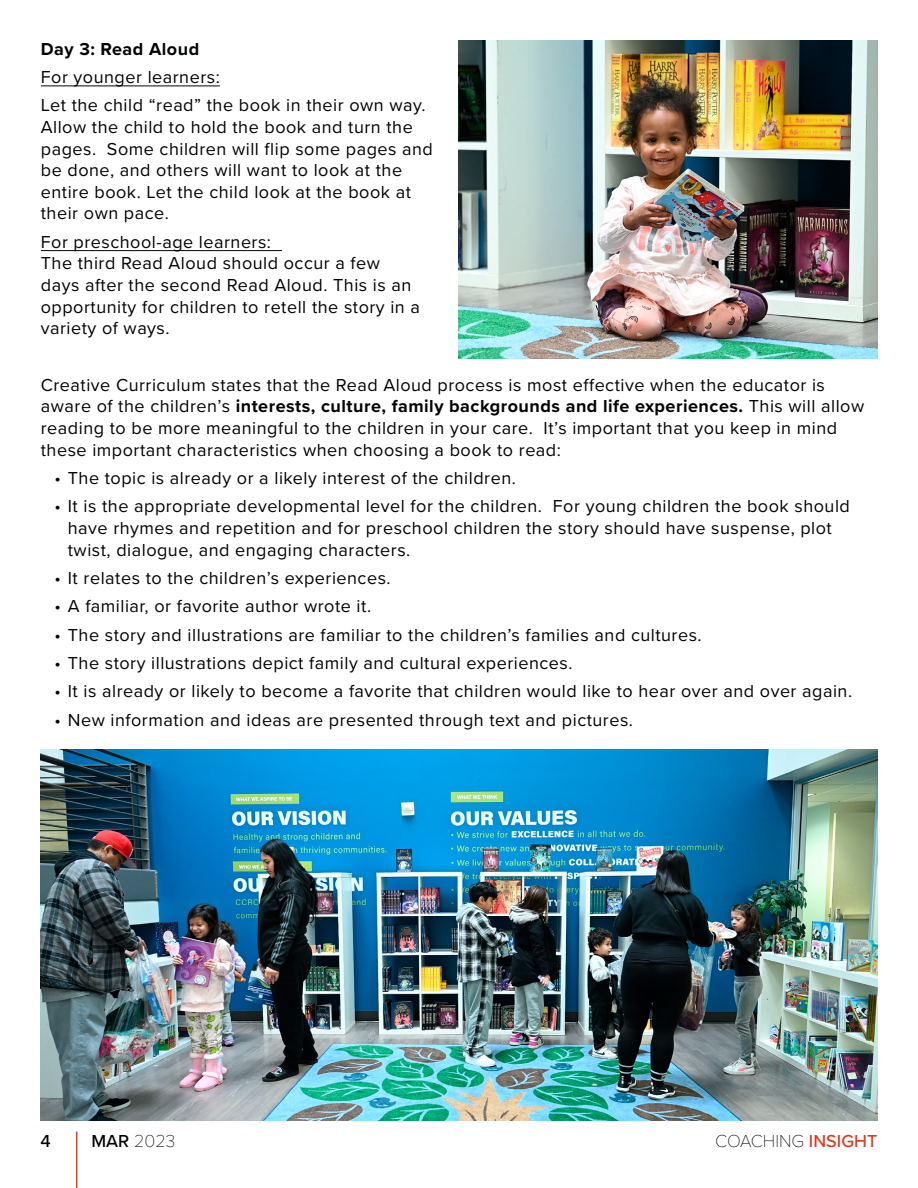
<style>
.page{position:relative;width:918px;height:1188px;background:#fff}
.page>*{position:absolute;margin:0;border:0;box-sizing:border-box;transform-origin:0 0}
.t1{font:18px/21.6px "Proxima Nova";letter-spacing:.03em;color:#030404}
.t2{font:100 18px "Proxima Nova T";color:#000}
.t3{font:700 18px "Proxima Nova";letter-spacing:.03em;color:#030404}
.t4{font:500 18px "Proxima Nova";color:#000}
.s1{font-weight:700}
.s2{font-family:"Proxima Nova";font-weight:500}
.s3{font-family:"Proxima Nova";font-weight:500;color:#df391f}
</style>
<div class="page">
<hr style="left:41px;top:85px;width:179px;height:1px;background:#030404">
<hr style="left:41px;top:250px;width:241px;height:1px;background:#030404">
<img style="left:459px;top:41px;width:419px;height:318px">
<img style="left:40px;top:750px;width:838px;height:370px">
<hr style="left:76px;top:1132px;width:1px;height:56px;background:#df391f">
<p class="t3" style="left:41px;top:35px;width:160px">Day 3: Read Aloud</p>
<p class="t1" style="left:41px;top:62px;width:386px;line-height:28.3px">For younger learners:<br>Let the child “read” the book in their own way.</p>
<p class="t1" style="left:41px;top:115px;width:394px">Allow the child to hold the book and turn the pages. Some children will flip some pages and be done, and others will want to look at the entire book. Let the child look at the book at their own pace.</p>
<p class="t1" style="left:41px;top:230px;width:381px">For preschool-age learners:<br>The third Read Aloud should occur a few days after the second Read Aloud. This is an opportunity for children to retell the story in a variety of ways.</p>
<p class="t1" style="left:41px;top:373px;width:825px">Creative Curriculum states that the Read Aloud process is most effective when the educator is aware of the children’s <span class="s1">interests, culture, family backgrounds and life experiences.</span> This will allow reading to be more meaningful to the children in your care. It’s important that you keep in mind these important characteristics when choosing a book to read:</p>
<p class="t1" style="left:54px;top:466px;width:463px">• The topic is already or a likely interest of the children.</p>
<p class="t1" style="left:68px;top:495px;width:784px;text-indent:-14px">• It is the appropriate developmental level for the children. For young children the book should have rhymes and repetition and for preschool children the story should have suspense, plot twist, dialogue, and engaging characters.</p>
<p class="t1" style="left:54px;top:566px;width:338px">• It relates to the children’s experiences.</p>
<p class="t1" style="left:54px;top:595px;width:318px">• A familiar, or favorite author wrote it.</p>
<p class="t1" style="left:54px;top:623px;width:649px">• The story and illustrations are familiar to the children’s families and cultures.</p>
<p class="t1" style="left:54px;top:651px;width:520px">• The story illustrations depict family and cultural experiences.</p>
<p class="t1" style="left:54px;top:680px;width:799px">• It is already or likely to become a favorite that children would like to hear over and over again.</p>
<p class="t1" style="left:54px;top:708px;width:580px">• New information and ideas are presented through text and pictures.</p>
<p class="t4" style="left:40px;top:1127px;width:12px">4</p>
<p class="t2" style="left:92px;top:1127px;width:85px"><span class="s2">MAR</span> 2023</p>
<p class="t2" style="left:715px;top:1127px;width:164px">COACHING <span class="s3">INSIGHT</span></p>
</div>
